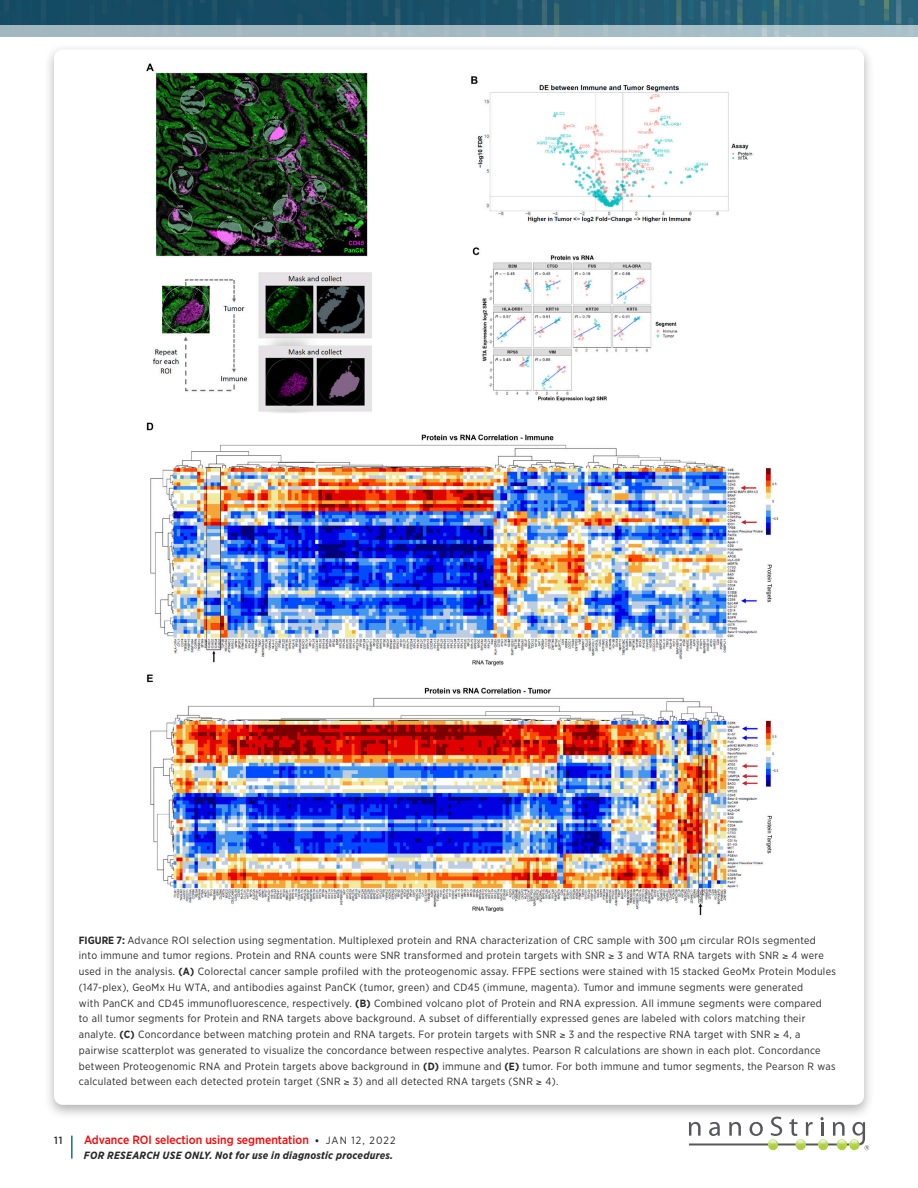
<style>
.page{position:relative;width:918px;height:1188px;background:#fff}
.page>*{position:absolute;margin:0;border:0;box-sizing:border-box;transform-origin:0 0}
.t1{font:500 12px "Gotham Narrow";color:#f00}
.t2{font:10.5px/15.8px "Gotham Narrow";letter-spacing:.03em;color:#2b292a}
.t3{font:italic 700 10.5px "Gotham Narrow";letter-spacing:.025em;color:#2b292a}
.t4{font:500 10.5px "Gotham Narrow";color:#2b292a}
.s1{font-weight:700}
.s2{font-family:"Proxima Nova"}
.s3{font-weight:400;color:#2b292a}
.s4{font-weight:400;font-size:10.5px;color:#2b292a}
</style>
<div class="page">
<svg style="left:689px;top:1120px;width:180px;height:30px"></svg>
<img style="left:0;top:0;width:918px;height:25px">
<div style="left:0;top:25px;width:918px;height:12px;background:#a4b9c3"></div>
<hr style="left:71px;top:1136px;width:2px;height:23px;background:#12738e">
<div style="left:43px;top:43px;width:832px;height:1077px;background:#2b292a;opacity:.35"></div>
<div style="left:54px;top:49px;width:810px;height:1056px;background:#fff;border-radius:9px"></div>
<img style="left:146px;top:63px;width:633px;height:853px">
<p class="t2" style="left:79px;top:933px;width:759px"><span class="s1">FIGURE 7:</span> Advance ROI selection using segmentation. Multiplexed protein and RNA characterization of CRC sample with 300 <span class="s2">μ</span>m circular ROIs segmented into immune and tumor regions. Protein and RNA counts were SNR transformed and protein targets with SNR ≥ 3 and WTA RNA targets with SNR ≥ 4 were used in the analysis. <span class="s1">(A)</span> Colorectal cancer sample profiled with the proteogenomic assay. FFPE sections were stained with 15 stacked GeoMx Protein Modules (147-plex), GeoMx Hu WTA, and antibodies against PanCK (tumor, green) and CD45 (immune, magenta). Tumor and immune segments were generated<br>with PanCK and CD45 immunofluorescence, respectively. <span class="s1">(B)</span> Combined volcano plot of Protein and RNA expression. All immune segments were compared<br>to all tumor segments for Protein and RNA targets above background. A subset of differentially expressed genes are labeled with colors matching their analyte. <span class="s1">(C)</span> Concordance between matching protein and RNA targets. For protein targets with SNR ≥ 3 and the respective RNA target with SNR ≥ 4, a pairwise scatterplot was generated to visualize the concordance between respective analytes. Pearson R calculations are shown in each plot. Concordance between Proteogenomic RNA and Protein targets above background in <span class="s1">(D)</span> immune and <span class="s1">(E)</span> tumor. For both immune and tumor segments, the Pearson R was calculated between each detected protein target (SNR ≥ 3) and all detected RNA targets (SNR ≥ 4).</p>
<p class="t4" style="left:54px;top:1135px;width:10px">11</p>
<p class="t1" style="left:84px;top:1134px;width:313px">Advance ROI selection using segmentation <span class="s3">•</span> <span class="s4">JAN 12, 2022</span></p>
<p class="t3" style="left:84px;top:1150px;width:311px">FOR RESEARCH USE ONLY. Not for use in diagnostic procedures.</p>
</div>
